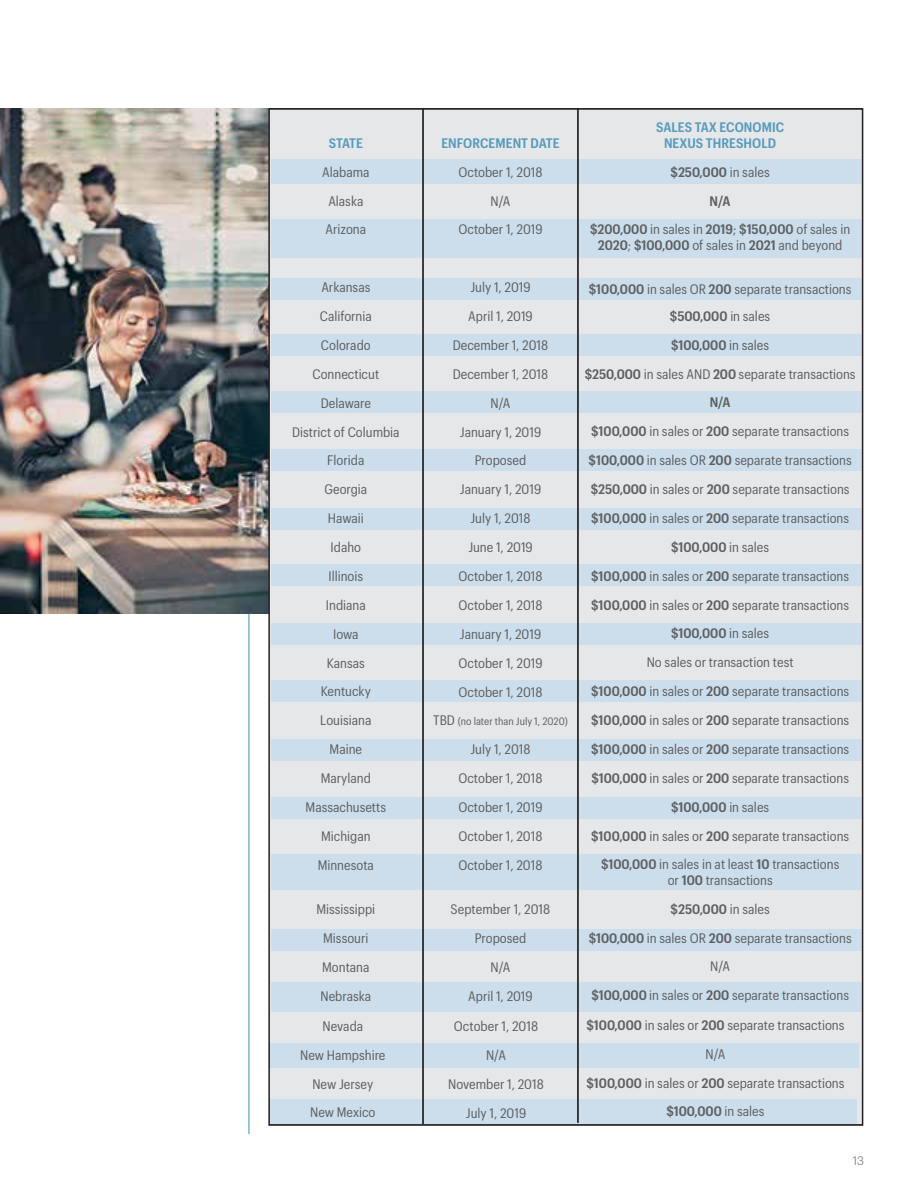
<style>
.page{position:relative;width:918px;height:1188px;background:#fff}
.page>*{position:absolute;margin:0;border:0;box-sizing:border-box;transform-origin:0 0}
.t1{font:13.5px/29px "Graphik Compact";color:#5f6062;text-align:center}
.t2{font:600 13.5px/29px "Graphik Compact";color:#5f6062;text-align:center}
.t3{font:600 13.5px/15.5px "Graphik Compact";letter-spacing:.005em;color:#569bbe;text-align:center}
.t4{font:300 12px "Graphik";color:#5f6062}
.t5{font:10.5px "Graphik Compact";color:#5f6062}
.s1{font-weight:400}
.s2{font-weight:600}
.s3{font-size:13.5px}
</style>
<div class="page">
<div style="left:270px;top:109px;width:593px;height:1015px;background:#e6e7e8"></div>
<div style="left:271px;top:160px;width:591px;height:24px;background:#ccdeeb"></div>
<div style="left:271px;top:219px;width:591px;height:39px;background:#ccdeeb"></div>
<div style="left:271px;top:278px;width:591px;height:21px;background:#ccdeeb"></div>
<div style="left:271px;top:334px;width:591px;height:22px;background:#ccdeeb"></div>
<div style="left:271px;top:508px;width:591px;height:21px;background:#ccdeeb"></div>
<div style="left:271px;top:450px;width:591px;height:21px;background:#ccdeeb"></div>
<div style="left:271px;top:391px;width:591px;height:22px;background:#ccdeeb"></div>
<div style="left:271px;top:565px;width:591px;height:21px;background:#ccdeeb"></div>
<div style="left:271px;top:623px;width:591px;height:22px;background:#ccdeeb"></div>
<div style="left:271px;top:680px;width:591px;height:22px;background:#ccdeeb"></div>
<div style="left:271px;top:739px;width:591px;height:21px;background:#ccdeeb"></div>
<div style="left:271px;top:797px;width:591px;height:22px;background:#ccdeeb"></div>
<div style="left:271px;top:929px;width:591px;height:21px;background:#ccdeeb"></div>
<div style="left:271px;top:982px;width:591px;height:30px;background:#ccdeeb"></div>
<div style="left:271px;top:854px;width:591px;height:36px;background:#ccdeeb"></div>
<hr style="left:248px;top:108px;width:2px;height:1026px;background:#569bbe">
<img style="left:0;top:108px;width:268px;height:506px">
<div style="left:270px;top:1044px;width:589px;height:24px;background:#ccdeeb"></div>
<div style="left:270px;top:1099px;width:587px;height:25px;background:#ccdeeb"></div>
<hr style="left:422px;top:108px;width:2px;height:1016px;background:#231f20">
<hr style="left:577px;top:108px;width:2px;height:1015px;background:#231f20">
<p class="t3" style="left:656px;top:119px;width:130px">SALES TAX ECONOMIC<br>NEXUS THRESHOLD</p>
<p class="t2" style="left:590px;top:156px;width:262px">$250,000 <span class="s1">in sales<br></span>N/A<br>$200,000 <span class="s1">in sales in</span> 2019<span class="s1">;</span> $150,000 <span class="s1">of sales in</span></p>
<p class="t1" style="left:598px;top:229px;width:246px"><span class="s2">2020</span>; <span class="s2">$100,000</span> of sales in <span class="s2">2021</span> and beyond</p>
<p class="t1" style="left:589px;top:274px;width:264px;line-height:27.3px"><span class="s2">$100,000</span> in sales OR <span class="s2">200</span> separate transactions <span class="s2">$500,000</span> in sales</p>
<p class="t1" style="left:585px;top:329px;width:272px"><span class="s2">$100,000</span> in sales<br><span class="s2">$250,000</span> in sales AND <span class="s2">200</span> separate transactions <span class="s2">N/A<br>$100,000</span> in sales or <span class="s2">200</span> separate transactions <span class="s2">$100,000</span> in sales OR <span class="s2">200</span> separate transactions <span class="s2">$250,000</span> in sales or <span class="s2">200</span> separate transactions <span class="s2">$100,000</span> in sales or <span class="s2">200</span> separate transactions <span class="s2">$100,000</span> in sales<br><span class="s2">$100,000</span> in sales or <span class="s2">200</span> separate transactions <span class="s2">$100,000</span> in sales or <span class="s2">200</span> separate transactions <span class="s2">$100,000</span> in sales<br>No sales or transaction test<br><span class="s2">$100,000</span> in sales or <span class="s2">200</span> separate transactions <span class="s2">$100,000</span> in sales or <span class="s2">200</span> separate transactions <span class="s2">$100,000</span> in sales or <span class="s2">200</span> separate transactions <span class="s2">$100,000</span> in sales or <span class="s2">200</span> separate transactions <span class="s2">$100,000</span> in sales<br><span class="s2">$100,000</span> in sales or <span class="s2">200</span> separate transactions <span class="s2">$100,000</span> in sales in at least <span class="s2">10</span> transactions</p>
<p class="t1" style="left:589px;top:864px;width:265px">or <span class="s2">100</span> transactions<br><span class="s2">$250,000</span> in sales<br><span class="s2">$100,000</span> in sales OR <span class="s2">200</span> separate transactions<br>N/A<br><span class="s2">$100,000</span> in sales or <span class="s2">200</span> separate transactions</p>
<p class="t3" style="left:329px;top:134px;width:36px">STATE</p>
<p class="t1" style="left:322px;top:156px;width:49px;text-align:left">Alabama<br>Alaska<br>Arizona</p>
<p class="t3" style="left:441px;top:134px;width:120px">ENFORCEMENT DATE</p>
<p class="t1" style="left:458px;top:156px;width:86px">October 1, 2018<br>N/A<br>October 1, 2019</p>
<p class="t1" style="left:292px;top:272px;width:109px">Arkansas<br>California<br>Colorado<br>Connecticut<br>Delaware<br>District of Columbia<br>Florida<br>Georgia<br>Hawaii<br>Idaho<br>Illinois<br>Indiana<br>Iowa<br>Kansas<br>Kentucky<br>Louisiana<br>Maine<br>Maryland<br>Massachusetts<br>Michigan<br>Minnesota</p>
<p class="t1" style="left:316px;top:894px;width:60px;text-align:left">Mississippi<br>Missouri<br>Montana<br>Nebraska</p>
<p class="t1" style="left:300px;top:1011px;width:87px">Nevada<br>New Hampshire<br>New Jersey<br>New Mexico</p>
<p class="t1" style="left:586px;top:1010px;width:260px"><span class="s2">$100,000</span> in sales or <span class="s2">200</span> separate transactions<br>N/A<br><span class="s2">$100,000</span> in sales or <span class="s2">200</span> separate transactions <span class="s2">$100,000</span> in sales</p>
<p class="t1" style="left:453px;top:272px;width:97px">July 1, 2019<br>April 1, 2019<br>December 1, 2018<br>December 1, 2018<br>N/A<br>January 1, 2019<br>Proposed<br>January 1, 2019<br>July 1, 2018<br>June 1, 2019<br>October 1, 2018<br>October 1, 2018<br>January 1, 2019<br>October 1, 2019<br>October 1, 2018</p>
<p class="t5" style="left:433px;top:714px;width:136px"><span class="s3">TBD</span> (no later than July 1, 2020)</p>
<p class="t1" style="left:458px;top:734px;width:86px">July 1, 2018<br>October 1, 2018<br>October 1, 2019<br>October 1, 2018<br>October 1, 2018</p>
<p class="t1" style="left:451px;top:894px;width:101px">September 1, 2018<br>Proposed<br>N/A<br>April 1, 2019</p>
<p class="t1" style="left:448px;top:1011px;width:97px">October 1, 2018<br>N/A<br>November 1, 2018<br>July 1, 2019</p>
<p class="t4" style="left:853px;top:1152px;width:13px">13</p>
</div>
